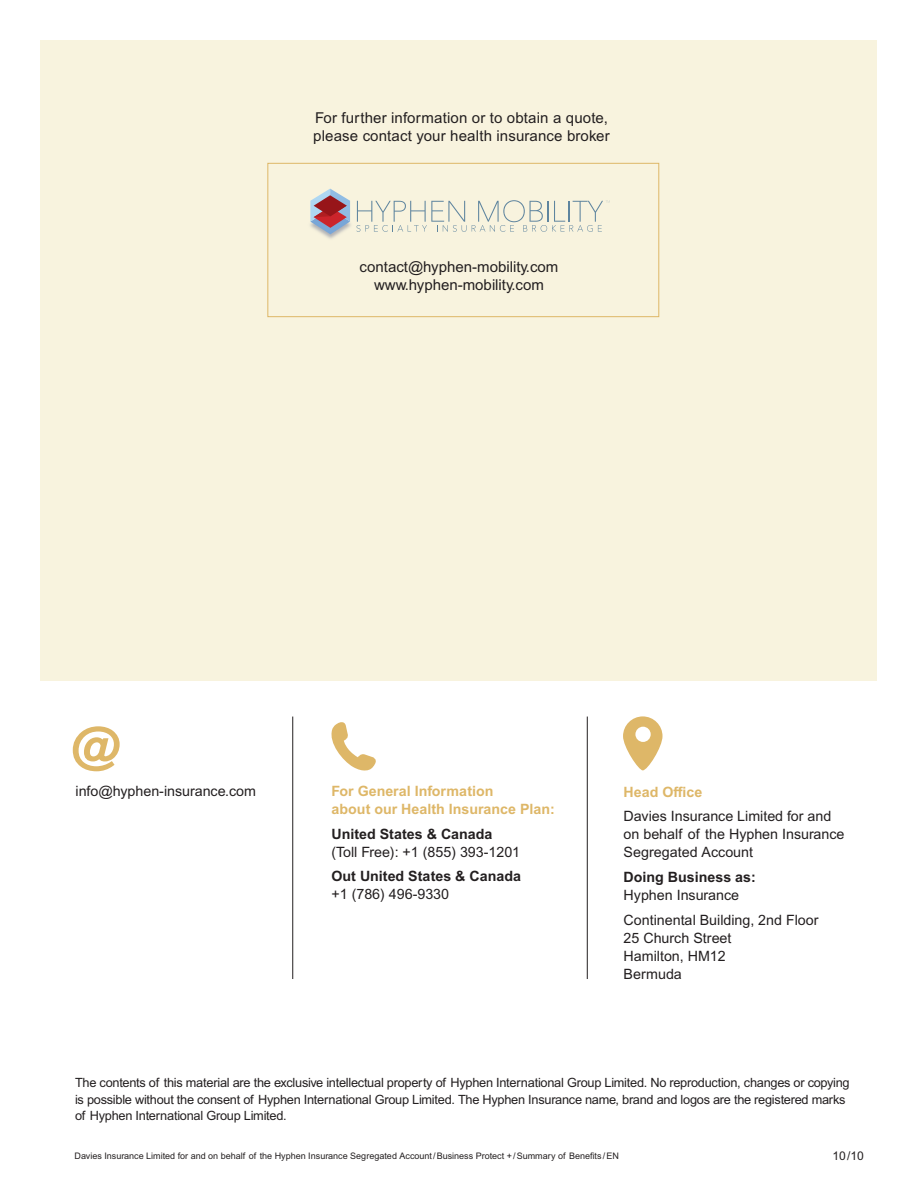
<style>
.page{position:relative;width:918px;height:1188px;background:#fff}
.page>*{position:absolute;margin:0;border:0;box-sizing:border-box;transform-origin:0 0}
.Titre{font:15px/18px "Arial MT Pro";letter-spacing:.01em;color:#231f20}
.Text_reg{font:15px "Arial MT Pro";color:#231f20}
.Texte_general_indent{font:14.25px/18px "Arial MT Pro";color:#231f20}
.Texte_general_indent-2{font:700 14.25px/18px "Arial MT Pro";color:#231f20}
.Texte_general_indent-3{font:700 14.25px/18px "Arial MT Pro";color:#deb768}
.Texte_general_indent-4{font:12.75px/16.5px "Arial MT Pro";letter-spacing:-.02em;color:#231f20}
.t1{font:12px "Arial MT Pro";color:#231f20}
.t2{font:9px "Arial MT Pro";color:#231f20}
.s1{font-weight:700}
.s2{font-weight:400}
</style>
<div class="page">
<div style="left:40px;top:40px;width:838px;height:641px;background:#f8f3de"></div>
<img style="left:322px;top:223px;width:29px;height:16px">
<svg style="left:310px;top:189px;width:40px;height:45px"></svg>
<svg style="left:356px;top:200px;width:254px;height:32px"></svg>
<div style="left:267px;top:163px;width:392px;height:154px;border:1px solid #deb768"></div>
<svg style="left:72px;top:726px;width:48px;height:46px"></svg>
<svg style="left:331px;top:722px;width:45px;height:49px"></svg>
<hr style="left:292px;top:717px;width:1px;height:262px;background:#231f20">
<hr style="left:587px;top:717px;width:1px;height:262px;background:#231f20">
<svg style="left:623px;top:716px;width:40px;height:54px;fill:#deb768"></svg>
<div style="left:635px;top:727px;width:16px;height:15px;background:#fff;border-radius:50%"></div>
<p class="Titre" style="left:313px;top:110px;width:298px">For further information or to obtain a quote, please contact your health insurance broker</p>
<p class="Text_reg" style="left:360px;top:258px;width:200px">contact@hyphen-mobility.com</p>
<p class="Text_reg" style="left:374px;top:276px;width:171px">www.hyphen-mobility.com</p>
<p class="Texte_general_indent" style="left:76px;top:783px;width:182px">info@hyphen-insurance.com</p>
<p class="Texte_general_indent-3" style="left:332px;top:782px;width:225px">For General Information<br>about our Health Insurance Plan:</p>
<p class="Texte_general_indent" style="left:332px;top:825px;width:190px"><span class="s1">United States &amp; Canada </span>(Toll Free): +1 (855) 393-1201</p>
<p class="Texte_general_indent-2" style="left:332px;top:868px;width:191px">Out United States &amp; Canada <span class="s2">+1 (786) 496-9330</span></p>
<p class="Texte_general_indent-3" style="left:624px;top:783px;width:80px">Head Office</p>
<p class="Texte_general_indent" style="left:624px;top:808px;width:222px">Davies Insurance Limited for and on behalf of the Hyphen Insurance<br>Segregated Account</p>
<p class="Texte_general_indent-2" style="left:624px;top:869px;width:134px">Doing Business as:<br><span class="s2">Hyphen Insurance</span></p>
<p class="Texte_general_indent" style="left:624px;top:912px;width:196px">Continental Building, 2nd Floor<br>25 Church Street<br>Hamilton, HM12<br>Bermuda</p>
<p class="Texte_general_indent-4" style="left:75px;top:1075px;width:776px">The contents of this material are the exclusive intellectual property of Hyphen International Group Limited. No reproduction, changes or copying is possible without the consent of Hyphen International Group Limited. The Hyphen Insurance name, brand and logos are the registered marks of Hyphen International Group Limited.</p>
<p class="t2" style="left:75px;top:1151px;width:546px">Davies Insurance Limited for and on behalf of the Hyphen Insurance Segregated Account/Business Protect +/Summary of Benefits /EN</p>
<p class="t1" style="left:832px;top:1149px;width:33px">10/10</p>
</div>
